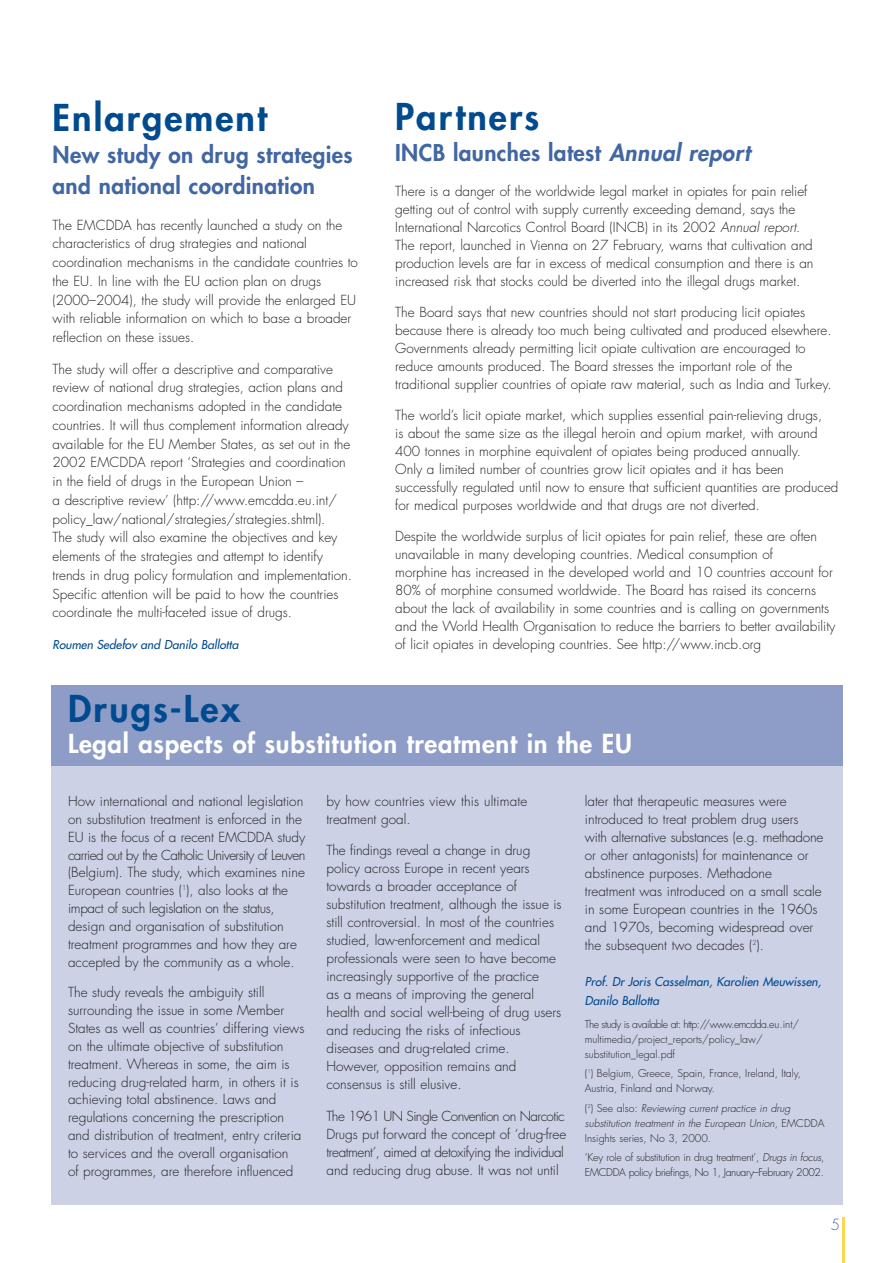
<style>
.page{position:relative;width:893px;height:1263px;background:#fff}
.page>*{position:absolute;margin:0;border:0;box-sizing:border-box;transform-origin:0 0}
.t1{font:800 36px "Futura";letter-spacing:.06em;color:#004a8f}
.t2{font:800 25.5px "Futura";letter-spacing:.03em;color:#fff}
.t3{font:800 22.5px/31px "Futura";letter-spacing:.015em;color:#4166a3}
.t4{font:300 15px "Futura";color:#4c6da8}
.t5{font:300 13.5px/18px "Futura";color:#231f20}
.t6{font:300 13.5px/18px "Futura";letter-spacing:-.03em;color:#231f20}
.t7{font:italic 12px/18.8px "Futura";color:#004a8f}
.t8{font:300 10.5px/15px "Futura";color:#231f20}
.t9{font:italic 300 10.5px/15px "Futura";color:#231f20}
.t10{font:300 10.5px/15px "Futura";letter-spacing:-.035em;color:#231f20}
.s1{font-style:italic}
.s2{font-style:normal}
</style>
<div class="page">
<div style="left:51px;top:764px;width:791px;height:441px;background:#ccd1e6"></div>
<hr style="left:842px;top:1218px;width:2px;height:45px;background:#ffd74f">
<div style="left:51px;top:685px;width:791px;height:81px;background:#8d9dc7"></div>
<h1 class="t1" style="left:53px;top:101px;width:216px">Enlargement</h1>
<h3 class="t3" style="left:53px;top:141px;width:302px">New study on drug strategies and national coordination</h3>
<p class="t5" style="left:53px;top:216px;width:307px;line-height:18.8px">The EMCDDA has recently launched a study on the characteristics of drug strategies and national coordination mechanisms in the candidate countries to the EU. In line with the EU action plan on drugs (2000–2004), the study will provide the enlarged EU with reliable information on which to base a broader reflection on these issues.</p>
<p class="t5" style="left:53px;top:360px;width:301px;line-height:18.8px">The study will offer a descriptive and comparative review of national drug strategies, action plans and coordination mechanisms adopted in the candidate countries. It will thus complement information already available for the EU Member States, as set out in the 2002 EMCDDA report ‘Strategies and coordination in the field of drugs in the European Union –<br>a descriptive review’ (http://www.emcdda.eu.int/ policy_law/national/strategies/strategies.shtml).<br>The study will also examine the objectives and key elements of the strategies and attempt to identify trends in drug policy formulation and implementation.<br>Specific attention will be paid to how the countries coordinate the multi-faceted issue of drugs.</p>
<p class="t7" style="left:53px;top:636px;width:187px">Roumen Sedefov and Danilo Ballotta</p>
<h1 class="t1" style="left:395px;top:99px;width:145px">Partners</h1>
<h3 class="t3" style="left:395px;top:139px;width:356px">INCB launches latest <span class="s1">Annual report</span></h3>
<p class="t5" style="left:395px;top:184px;width:420px">There is a danger of the worldwide legal market in opiates for pain relief getting out of control with supply currently exceeding demand, says the International Narcotics Control Board (INCB) in its 2002 <span class="s1">Annual report</span>.<br>The report, launched in Vienna on 27 February, warns that cultivation and production levels are far in excess of medical consumption and there is an increased risk that stocks could be diverted into the illegal drugs market.</p>
<p class="t5" style="left:395px;top:304px;width:438px">The Board says that new countries should not start producing licit opiates because there is already too much being cultivated and produced elsewhere.<br>Governments already permitting licit opiate cultivation are encouraged to reduce amounts produced. The Board stresses the important role of the traditional supplier countries of opiate raw material, such as India and Turkey.</p>
<p class="t5" style="left:395px;top:407px;width:444px">The world’s licit opiate market, which supplies essential pain-relieving drugs,<br>is about the same size as the illegal heroin and opium market, with around 400 tonnes in morphine equivalent of opiates being produced annually.<br>Only a limited number of countries grow licit opiates and it has been successfully regulated until now to ensure that sufficient quantities are produced for medical purposes worldwide and that drugs are not diverted.</p>
<p class="t5" style="left:395px;top:528px;width:441px">Despite the worldwide surplus of licit opiates for pain relief, these are often unavailable in many developing countries. Medical consumption of<br>morphine has increased in the developed world and 10 countries account for 80% of morphine consumed worldwide. The Board has raised its concerns about the lack of availability in some countries and is calling on governments and the World Health Organisation to reduce the barriers to better availability of licit opiates in developing countries. See http://www.incb.org</p>
<h1 class="t1" style="left:68px;top:691px;width:174px">Drugs-Lex</h1>
<h2 class="t2" style="left:68px;top:732px;width:565px">Legal aspects of substitution treatment in the EU</h2>
<p class="t5" style="left:68px;top:793px;width:239px">How international and national legislation on substitution treatment is enforced in the EU is the focus of a recent EMCDDA study carried out by the Catholic University of Leuven (Belgium). The study, which examines nine European countries (<sup>1</sup>), also looks at the impact of such legislation on the status, design and organisation of substitution treatment programmes and how they are accepted by the community as a whole.</p>
<p class="t5" style="left:68px;top:985px;width:238px">The study reveals the ambiguity still surrounding the issue in some Member States as well as countries’ differing views on the ultimate objective of substitution treatment. Whereas in some, the aim is reducing drug-related harm, in others it is achieving total abstinence. Laws and regulations concerning the prescription and distribution of treatment, entry criteria to services and the overall organisation<br>of programmes, are therefore influenced</p>
<p class="t5" style="left:585px;top:793px;width:240px">later that therapeutic measures were introduced to treat problem drug users with alternative substances (e.g. methadone or other antagonists) for maintenance or abstinence purposes. Methadone treatment was introduced on a small scale in some European countries in the 1960s and 1970s, becoming widespread over the subsequent two decades (<sup>2</sup>).</p>
<p class="t7" style="left:585px;top:973px;width:238px">Prof. Dr Joris Casselman, Karolien Meuwissen,<br>Danilo Ballotta</p>
<p class="t8" style="left:585px;top:1018px;width:216px">The study is available at: http://www.emcdda.eu.int/ multimedia/project_reports/policy_law/ substitution_legal.pdf</p>
<p class="t8" style="left:585px;top:1067px;width:218px">(<sup>1</sup>) Belgium, Greece, Spain, France, Ireland, Italy,<br>Austria, Finland and Norway.</p>
<p class="t9" style="left:585px;top:1101px;width:241px"><span class="s2">(</span><sup>2</sup><span class="s2">) See also:</span> Reviewing current practice in drug substitution treatment in the European Union<span class="s2">, EMCDDA<br>Insights series, No 3, 2000.</span></p>
<p class="t10" style="left:585px;top:1150px;width:241px">‘Key role of substitution in drug treatment’, <span class="s1">Drugs in focus</span>,<br>EMCDDA policy briefings, No 1, January–February 2002.</p>
<p class="t5" style="left:326px;top:793px;width:202px">by how countries view this ultimate treatment goal.</p>
<p class="t5" style="left:326px;top:842px;width:237px">The findings reveal a change in drug policy across Europe in recent years towards a broader acceptance of substitution treatment, although the issue is still controversial. In most of the countries studied, law-enforcement and medical professionals were seen to have become increasingly supportive of the practice<br>as a means of improving the general health and social well-being of drug users and reducing the risks of infectious diseases and drug-related crime.<br>However, opposition remains and consensus is still elusive.</p>
<p class="t6" style="left:326px;top:1108px;width:241px">The 1961 UN Single Convention on Narcotic Drugs put forward the concept of ‘drug-free treatment’, aimed at detoxifying the individual and reducing drug abuse. It was not until</p>
<p class="t4" style="left:830px;top:1217px;width:11px">5</p>
</div>
